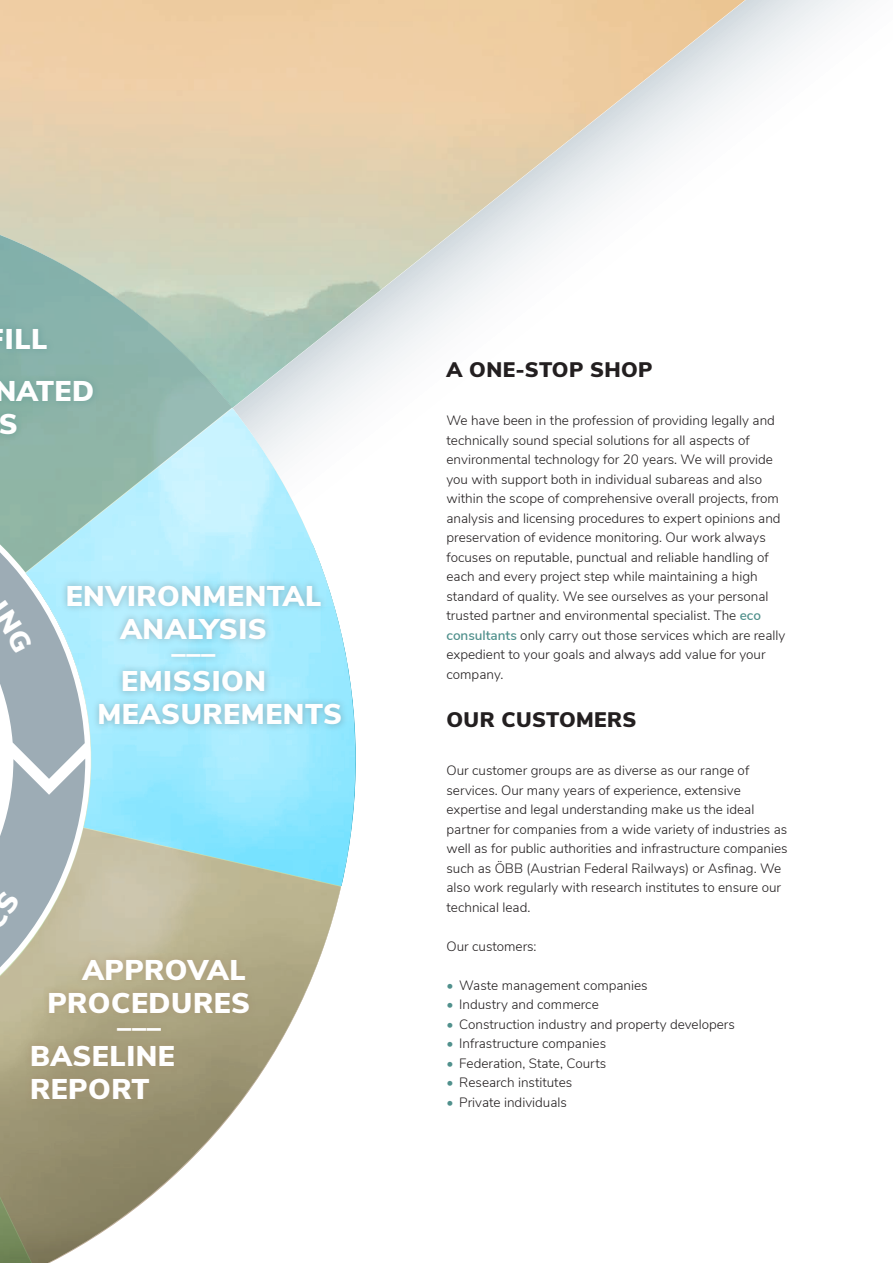
<style>
.page{position:relative;width:893px;height:1263px;background:#fff}
.page>*{position:absolute;margin:0;border:0;box-sizing:border-box;transform-origin:0 0}
.t1{font:900 28.5px/33px "Nunito Sans";letter-spacing:.02em;color:#fff}
.t2{font:900 21px "Nunito Sans";letter-spacing:.02em;color:#231f20}
.t3{font:300 13.5px/19.5px "Nunito Sans";color:#231f20}
.s1{font-weight:600;color:#50908c}
.s2{color:#50908c}
</style>
<div class="page">
<svg style="left:745px;top:0;width:111px;height:89px"></svg>
<img style="left:232px;top:235px;width:123px;height:652px">
<svg style="left:85px;top:886px;width:256px;height:357px"></svg>
<svg style="left:0;top:195px;width:232px;height:269px;background:#b1c5b4"></svg>
<svg style="left:26px;top:408px;width:355px;height:478px"></svg>
<div style="left:0;top:321px;width:100px;height:121px;background:#50908c;opacity:.5"></div>
<div style="left:24px;top:952px;width:232px;height:154px;background:#a78a69;opacity:.5"></div>
<div style="left:60px;top:578px;width:288px;height:154px;background:#647882;opacity:.5"></div>
<svg style="left:0;top:464px;width:85px;height:799px;background:#a7b1a5"></svg>
<h1 class="t1" style="left:-6px;top:312px;width:101px;line-height:52.5px;text-indent:11px">ILL<br>NATED</h1>
<h1 class="t1" style="left:-1px;top:407px;width:20px">S</h1>
<h1 class="t1" style="left:66px;top:578px;width:257px;text-align:center">ENVIRONMENTAL<br>ANALYSIS</h1>
<h1 class="t1" style="left:121px;top:638px;width:146px;line-height:28.5px;text-align:center">–––<br>EMISSION</h1>
<h1 class="t1" style="left:97px;top:697px;width:246px">MEASUREMENTS</h1>
<h1 class="t1" style="left:47px;top:953px;width:204px;text-align:right">APPROVAL<br>PROCEDURES</h1>
<h1 class="t1" style="left:30px;top:1012px;width:146px;line-height:28.5px;text-indent:87px">–––<br>BASELINE</h1>
<h1 class="t1" style="left:30px;top:1071px;width:121px">REPORT</h1>
<h2 class="t2" style="left:446px;top:354px;width:208px">A ONE-STOP SHOP</h2>
<p class="t3" style="left:446px;top:410px;width:340px">We have been in the profession of providing legally and technically sound special solutions for all aspects of environmental technology for 20 years. We will provide you with support both in individual subareas and also within the scope of comprehensive overall projects, from analysis and licensing procedures to expert opinions and preservation of evidence monitoring. Our work always focuses on reputable, punctual and reliable handling of each and every project step while maintaining a high standard of quality. We see ourselves as your personal trusted partner and environmental specialist. The <span class="s1">eco consultants</span> only carry out those services which are really expedient to your goals and always add value for your company.</p>
<h2 class="t2" style="left:446px;top:704px;width:191px">OUR CUSTOMERS</h2>
<p class="t3" style="left:446px;top:760px;width:343px">Our customer groups are as diverse as our range of services. Our many years of experience, extensive expertise and legal understanding make us the ideal partner for companies from a wide variety of industries as well as for public authorities and infrastructure companies such as ÖBB (Austrian Federal Railways) or Asfinag. We also work regularly with research institutes to ensure our technical lead.</p>
<p class="t3" style="left:446px;top:935px;width:92px">Our customers:</p>
<p class="t3" style="left:446px;top:974px;width:203px"><span class="s2">•</span> Waste management companies</p>
<p class="t3" style="left:446px;top:994px;width:154px"><span class="s2">•</span> Industry and commerce</p>
<p class="t3" style="left:446px;top:1013px;width:290px"><span class="s2">•</span> Construction industry and property developers</p>
<p class="t3" style="left:446px;top:1033px;width:161px"><span class="s2">•</span> Infrastructure companies</p>
<p class="t3" style="left:446px;top:1052px;width:161px"><span class="s2">•</span> Federation, State, Courts</p>
<p class="t3" style="left:446px;top:1072px;width:127px"><span class="s2">•</span> Research institutes</p>
<p class="t3" style="left:446px;top:1091px;width:122px"><span class="s2">•</span> Private individuals</p>
</div>
